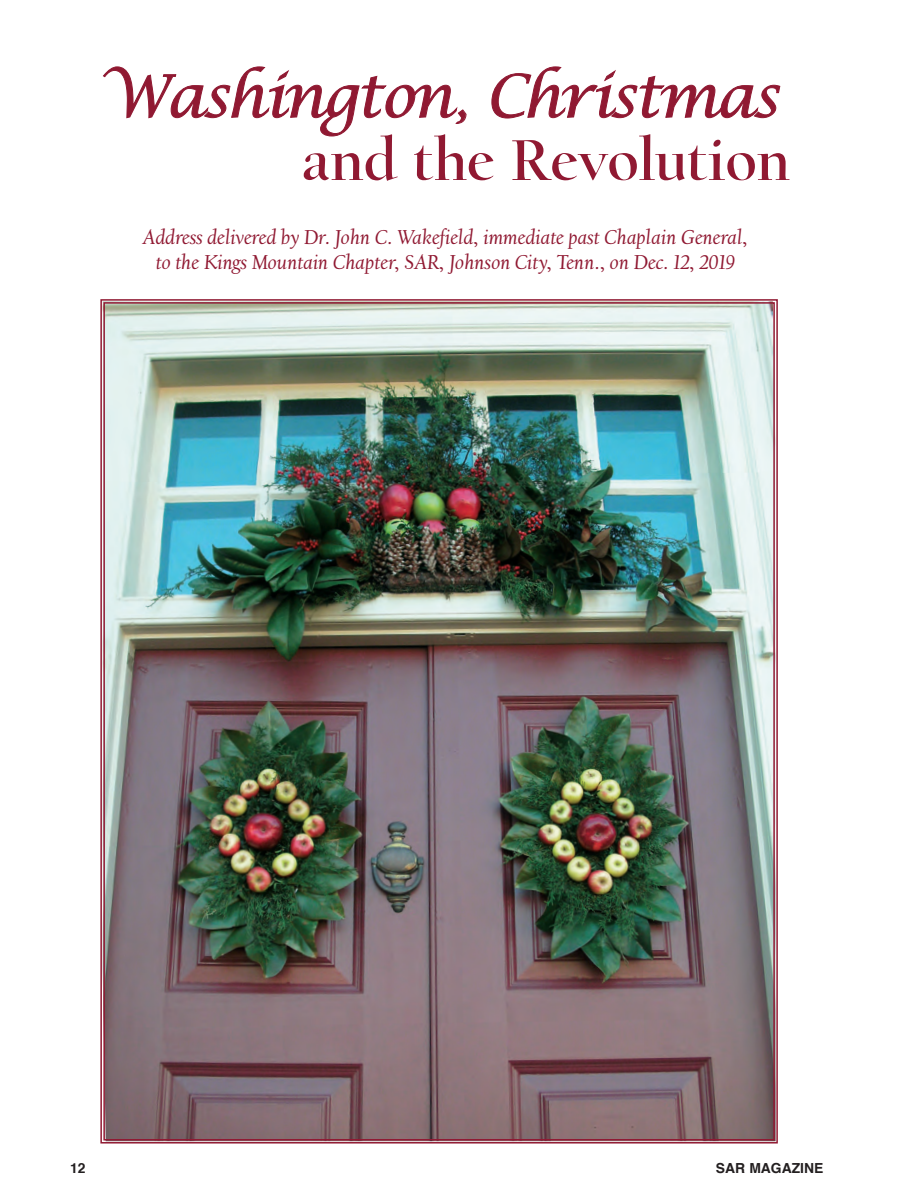
<style>
.page{position:relative;width:905px;height:1202px;background:#fff}
.page>*{position:absolute;margin:0;border:0;box-sizing:border-box;transform-origin:0 0}
.t1{font:700 60px "Californian FB Display";color:#901932}
.t2{font:italic 58.5px "Lucida Calligraphy";letter-spacing:-.04em;color:#901932}
.t3{font:italic 21px/25.5px "Californian FB Text";color:#901932;text-align:center}
.t4{font:700 13.8px "Helvetica";color:#231f20}
.s1{font-size:45px}
</style>
<div class="page">
<svg style="left:103px;top:66px;width:364px;height:71px"></svg>
<svg style="left:491px;top:66px;width:289px;height:53px"></svg>
<img style="left:100px;top:299px;width:678px;height:845px">
<h2 class="t2" style="left:100px;top:61px;width:680px">Washington<span class="s1">,</span> Christmas</h2>
<h1 class="t1" style="left:302px;top:129px;width:489px">and the Revolution</h1>
<p class="t3" style="left:143px;top:224px;width:607px">Address delivered by Dr. John C. Wakefield, immediate past Chaplain General, to the Kings Mountain Chapter, SAR, Johnson City, Tenn., on Dec. 12, 2019</p>
<p class="t4" style="left:70px;top:1157px;width:17px">12</p>
<p class="t4" style="left:715px;top:1157px;width:109px">SAR MAGAZINE</p>
</div>
